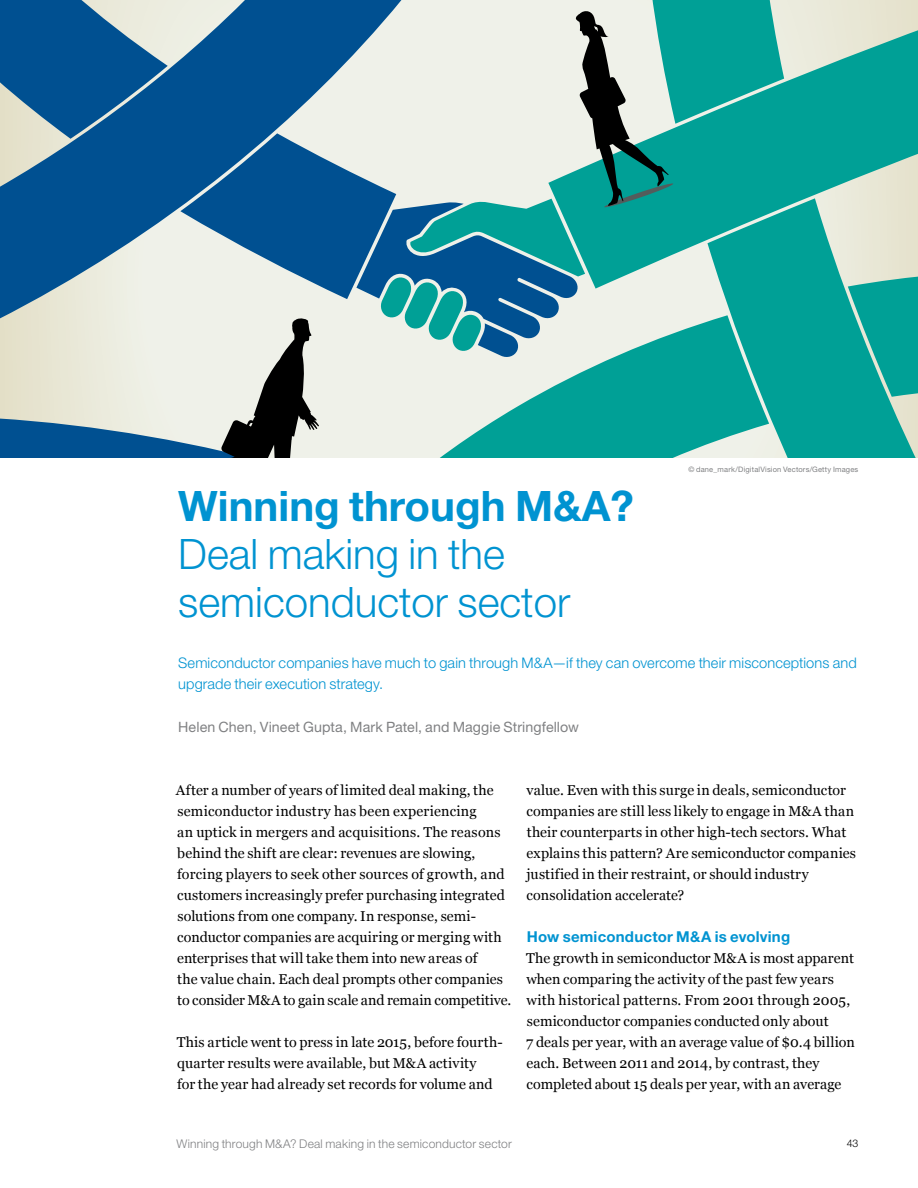
<style>
.page{position:relative;width:918px;height:1188px;background:#fff}
.page>*{position:absolute;margin:0;border:0;box-sizing:border-box;transform-origin:0 0}
.t1{font:300 42px/48px "Helvetica Neue LT Std";color:#0093d1}
.t2{font:700 42px "Helvetica Neue LT Std";color:#0093d1}
.t3{font:700 15px "Helvetica Neue LT Std";letter-spacing:.015em;color:#0093d1}
.t4{font:300 14.7px/21px "Helvetica Neue LT Std";letter-spacing:.005em;color:#0093d1}
.t5{font:14.25px/21px "Georgia";letter-spacing:.005em;color:#000}
.t6{font:14.25px "Helvetica Neue LT Std";letter-spacing:.005em;color:#808183}
.t7{font:300 12px "Helvetica Neue LT Std";letter-spacing:.015em;color:#808183}
.t8{font:300 10.5px "Helvetica Neue LT Std";color:#000}
.t9{font:7.5px "Helvetica Neue LT Std";letter-spacing:.025em;color:#808183}
</style>
<div class="page">
<svg style="left:784px;top:22px;width:134px;height:176px;background:#45b5a9"></svg>
<svg style="left:784px;top:198px;width:134px;height:259px;background:#3cb2a6"></svg>
<svg style="left:0;top:0;width:784px;height:457px;background:#6da9b5"></svg>
<p class="t9" style="left:688px;top:465px;width:171px">© dane_mark/DigitalVision Vectors/Getty Images</p>
<h1 class="t2" style="left:178px;top:480px;width:457px">Winning through M&amp;A?</h1>
<h1 class="t1" style="left:178px;top:530px;width:394px">Deal making in the semiconductor sector</h1>
<p class="t4" style="left:178px;top:652px;width:680px">Semiconductor companies have much to gain through M&amp;A—if they can overcome their misconceptions and upgrade their execution strategy.</p>
<p class="t6" style="left:178px;top:719px;width:402px">Helen Chen, Vineet Gupta, Mark Patel, and Maggie Stringfellow</p>
<p class="t5" style="left:176px;top:779px;width:337px">After a number of years of limited deal making, the semiconductor industry has been experiencing<br>an uptick in mergers and acquisitions. The reasons behind the shift are clear: revenues are slowing, forcing players to seek other sources of growth, and customers increasingly prefer purchasing integrated solutions from one company. In response, semi&shy;conductor companies are acquiring or merging with enterprises that will take them into new areas of<br>the value chain. Each deal prompts other companies to consider M&amp;A to gain scale and remain competitive.</p>
<p class="t5" style="left:177px;top:1031px;width:327px">This article went to press in late 2015, before fourth&shy;quarter results were available, but M&amp;A activity<br>for the year had already set records for volume and</p>
<p class="t5" style="left:527px;top:779px;width:331px">value. Even with this surge in deals, semiconductor companies are still less likely to engage in M&amp;A than their counterparts in other high-tech sectors. What explains this pattern? Are semiconductor companies justified in their restraint, or should industry consolidation accelerate?</p>
<p class="t3" style="left:527px;top:927px;width:265px">How semiconductor M&amp;A is evolving</p>
<p class="t5" style="left:526px;top:947px;width:330px">The growth in semiconductor M&amp;A is most apparent when comparing the activity of the past few years with historical patterns. From 2001 through 2005, semiconductor companies conducted only about<br>7 deals per year, with an average value of $0.4 billion each. Between 2011 and 2014, by contrast, they completed about 15 deals per year, with an average</p>
<p class="t7" style="left:177px;top:1136px;width:337px">Winning through M&amp;A? Deal making in the semiconductor sector</p>
<p class="t8" style="left:847px;top:1137px;width:13px">43</p>
</div>
